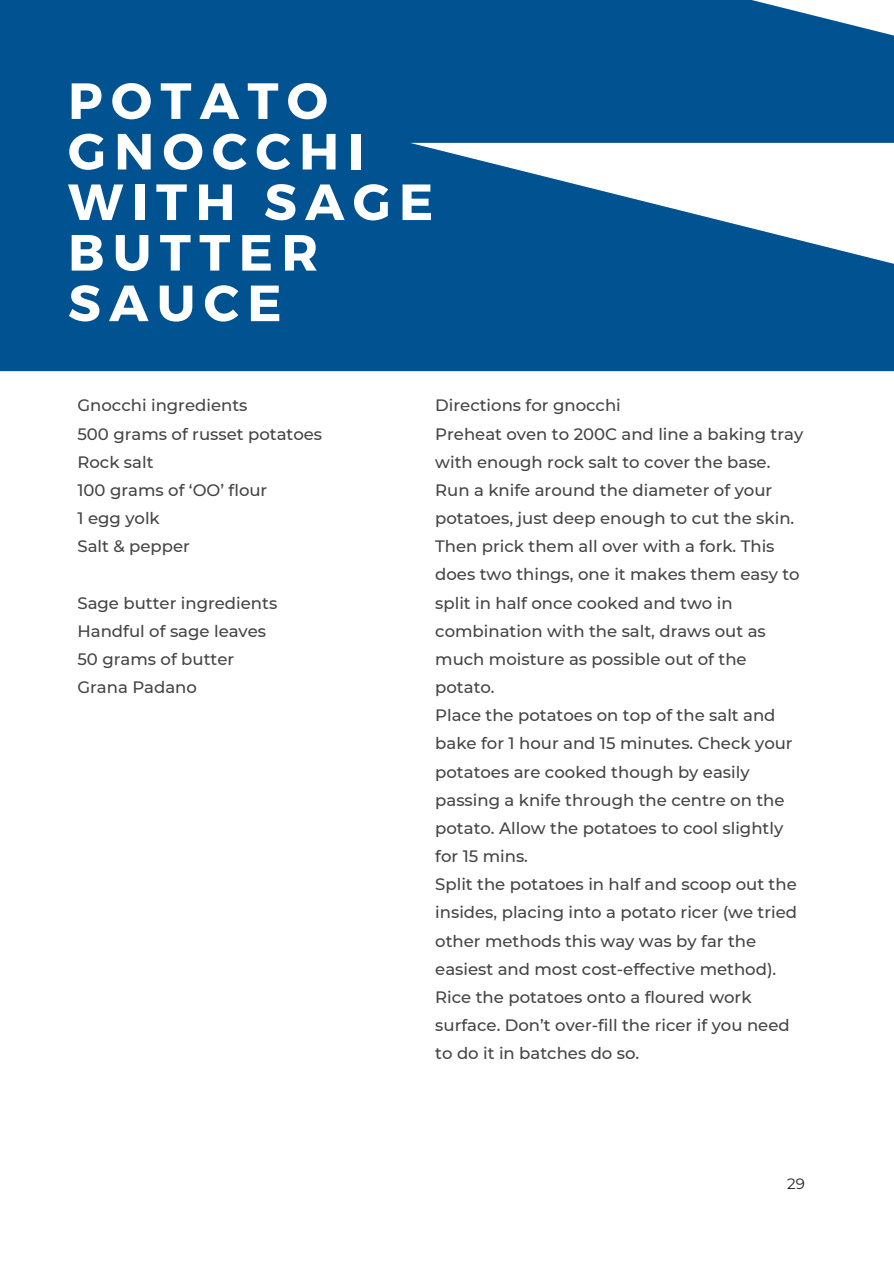
<style>
.page{position:relative;width:894px;height:1264px;background:#fff}
.page>*{position:absolute;margin:0;border:0;box-sizing:border-box;transform-origin:0 0}
.t1{font:700 50.7px/50.6px "Montserrat";letter-spacing:.165em;color:#fff}
.t2{font:500 16.5px/28.2px "Montserrat";color:#444}
.t3{font:15px "Montserrat";color:#221e20}
</style>
<div class="page">
<svg style="left:0;top:0;width:893px;height:371px;background:#18629b"></svg>
<h1 class="t1" style="left:68px;top:73px;width:366px">POTATO<br>GNOCCHI<br>WITH SAGE<br>BUTTER<br>SAUCE</h1>
<p class="t2" style="left:77px;top:391px;width:246px">Gnocchi ingredients<br>500 grams of russet potatoes<br>Rock salt<br>100 grams of ‘OO’ flour<br>1 egg yolk<br>Salt &amp; pepper</p>
<p class="t2" style="left:77px;top:588px;width:201px">Sage butter ingredients<br>Handful of sage leaves<br>50 grams of butter<br>Grana Padano</p>
<p class="t2" style="left:435px;top:391px;width:369px">Directions for gnocchi<br>Preheat oven to 200C and line a baking tray with enough rock salt to cover the base.<br>Run a knife around the diameter of your potatoes, just deep enough to cut the skin.<br>Then prick them all over with a fork. This does two things, one it makes them easy to split in half once cooked and two in combination with the salt, draws out as much moisture as possible out of the potato.<br>Place the potatoes on top of the salt and bake for 1 hour and 15 minutes. Check your potatoes are cooked though by easily passing a knife through the centre on the potato. Allow the potatoes to cool slightly for 15 mins.<br>Split the potatoes in half and scoop out the insides, placing into a potato ricer (we tried other methods this way was by far the easiest and most cost-effective method).<br>Rice the potatoes onto a floured work surface. Don’t over-fill the ricer if you need to do it in batches do so.</p>
<p class="t3" style="left:787px;top:1174px;width:19px">29</p>
</div>
